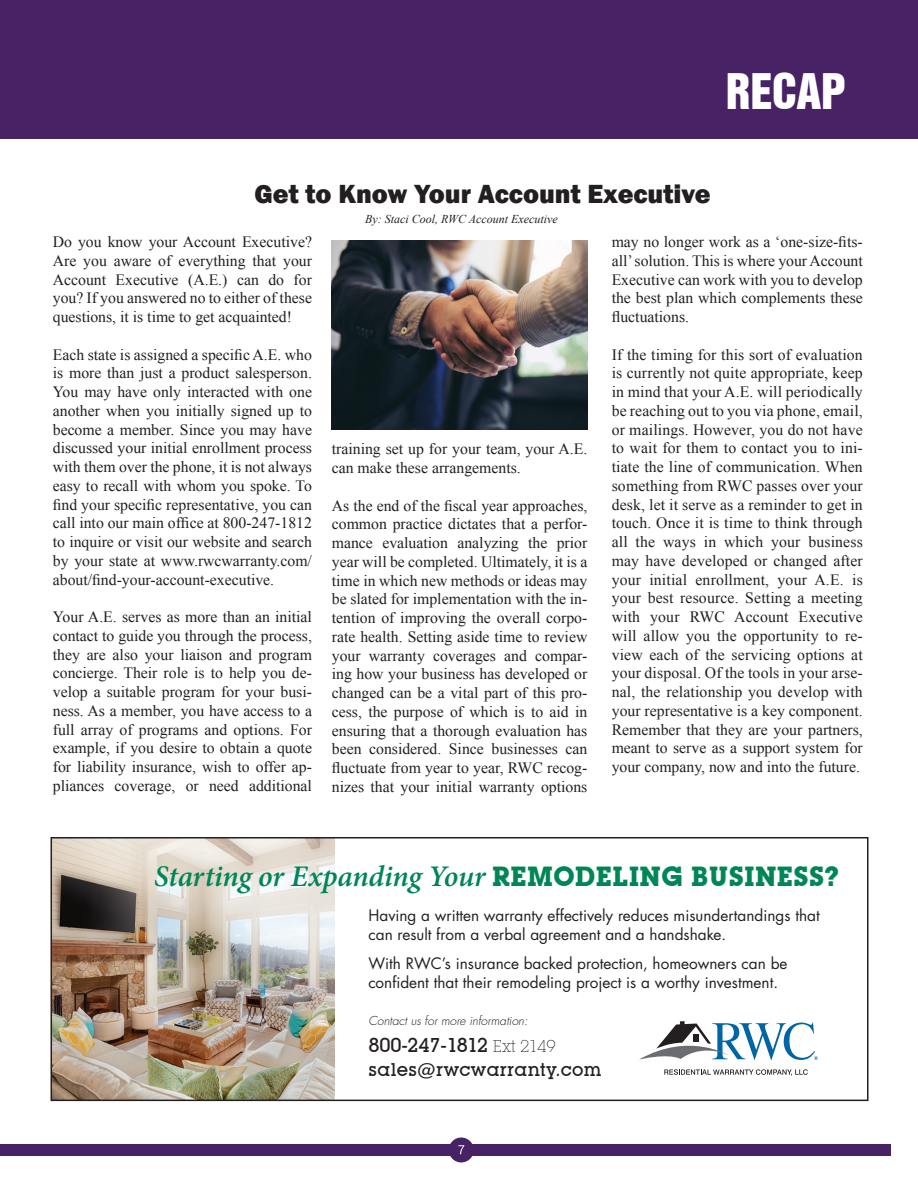
<style>
.page{position:relative;width:918px;height:1188px;background:#fff}
.page>*{position:absolute;margin:0;border:0;box-sizing:border-box;transform-origin:0 0}
.t1{font:45px "Swiss 921 BT Regular A";color:#fff}
.t2{font:italic 600 30px "Minion Pro";letter-spacing:-.01em;color:#008656}
.t3{font:800 27px "Franklin Gothic";color:#231f20}
.t4{font:500 19.5px "Lubalin Graph IT Cby BT";letter-spacing:-.01em;color:#231f20}
.t5{font:500 18px "Lubalin Graph IT Cby BT";letter-spacing:.02em;color:#231f20}
.t6{font:15.75px/18.8px "Times New Roman";color:#231f20;text-align:justify}
.t7{font:15.3px/19.5px "Futura LT Pro";color:#231f20}
.t8{font:italic 12px "Times New Roman";color:#231f20}
.t9{font:italic 300 12px "Futura LT Pro";color:#231f20}
.s1{font-family:"Lubalin Graph IT Cby BT";font-weight:700;font-style:normal;font-size:27px}
.s2{font-family:"Lubalin Graph IT Cby BT Xtra";font-weight:300;font-size:16.5px}
</style>
<div class="page">
<div style="left:0;top:1144px;width:891px;height:12px;background:#472265"></div>
<div style="left:449px;top:1138px;width:25px;height:24px;background:#472265;border-radius:50%"></div>
<div style="left:0;top:0;width:918px;height:139px;background:#472265"></div>
<svg style="left:458px;top:1145px;width:6px;height:9px"></svg>
<img style="left:332px;top:240px;width:256px;height:190px">
<img style="left:54px;top:840px;width:281px;height:258px">
<svg style="left:639px;top:1021px;width:179px;height:39px"></svg>
<svg style="left:664px;top:1069px;width:144px;height:7px"></svg>
<div style="left:51px;top:837px;width:817px;height:264px;border:2px solid #231f20"></div>
<h1 class="t1" style="left:726px;top:62px;width:121px">RECAP</h1>
<p class="t3" style="left:254px;top:176px;width:458px">Get to Know Your Account Executive</p>
<p class="t8" style="left:365px;top:211px;width:194px">By: Staci Cool, RWC Account Executive</p>
<p class="t6" style="left:612px;top:232px;width:253px">may no longer work as a ‘one-size-fits&shy;all’ solution. This is where your Account Executive can work with you to develop the best plan which complements these fluctuations.</p>
<p class="t6" style="left:612px;top:345px;width:253px">If the timing for this sort of evaluation is currently not quite appropriate, keep in mind that your A.E. will periodically be reaching out to you via phone, email, or mailings. However, you do not have to wait for them to contact you to ini&shy;tiate the line of communication. When something from RWC passes over your desk, let it serve as a reminder to get in touch. Once it is time to think through all the ways in which your business may have developed or changed after your initial enrollment, your A.E. is your best resource. Setting a meeting with your RWC Account Executive will allow you the opportunity to re&shy;view each of the servicing options at your disposal. Of the tools in your arse&shy;nal, the relationship you develop with your representative is a key component.<br>Remember that they are your partners, meant to serve as a support system for your company, now and into the future.</p>
<p class="t6" style="left:53px;top:232px;width:261px">Do you know your Account Executive?<br>Are you aware of everything that your Account Executive (A.E.) can do for you? If you answered no to either of these questions, it is time to get acquainted!</p>
<p class="t6" style="left:53px;top:345px;width:261px">Each state is assigned a specific A.E. who is more than just a product salesperson.<br>You may have only interacted with one another when you initially signed up to become a member. Since you may have discussed your initial enrollment process with them over the phone, it is not always easy to recall with whom you spoke. To find your specific representative, you can call into our main office at 800-247-1812 to inquire or visit our website and search by your state at www.rwcwarranty.com/ about/find-your-account-executive.</p>
<p class="t6" style="left:53px;top:607px;width:261px">Your A.E. serves as more than an initial contact to guide you through the process, they are also your liaison and program concierge. Their role is to help you de&shy;velop a suitable program for your busi&shy;ness. As a member, you have access to a full array of programs and options. For example, if you desire to obtain a quote for liability insurance, wish to offer ap&shy;pliances coverage, or need additional</p>
<p class="t6" style="left:332px;top:439px;width:257px">training set up for your team, your A.E. can make these arrangements.</p>
<p class="t6" style="left:332px;top:496px;width:257px">As the end of the fiscal year approaches, common practice dictates that a perfor&shy;mance evaluation analyzing the prior year will be completed. Ultimately, it is a time in which new methods or ideas may be slated for implementation with the in&shy;tention of improving the overall corpo&shy;rate health. Setting aside time to review your warranty coverages and compar&shy;ing how your business has developed or changed can be a vital part of this pro&shy;cess, the purpose of which is to aid in ensuring that a thorough evaluation has been considered. Since businesses can fluctuate from year to year, RWC recog&shy;nizes that your initial warranty options</p>
<p class="t2" style="left:154px;top:855px;width:686px">Starting or Expanding Your <span class="s1">REMODELING BUSINESS?</span></p>
<p class="t7" style="left:368px;top:905px;width:453px">Having a written warranty effectively reduces misundertandings that can result from a verbal agreement and a handshake.</p>
<p class="t7" style="left:368px;top:953px;width:421px">With RWC’s insurance backed protection, homeowners can be confident that their remodeling project is a worthy investment.</p>
<p class="t9" style="left:368px;top:1013px;width:161px">Contact us for more information:</p>
<p class="t4" style="left:368px;top:1033px;width:189px">800-247-1812 <span class="s2">Ext 2149</span></p>
<p class="t5" style="left:368px;top:1058px;width:235px">sales@rwcwarranty.com</p>
</div>
